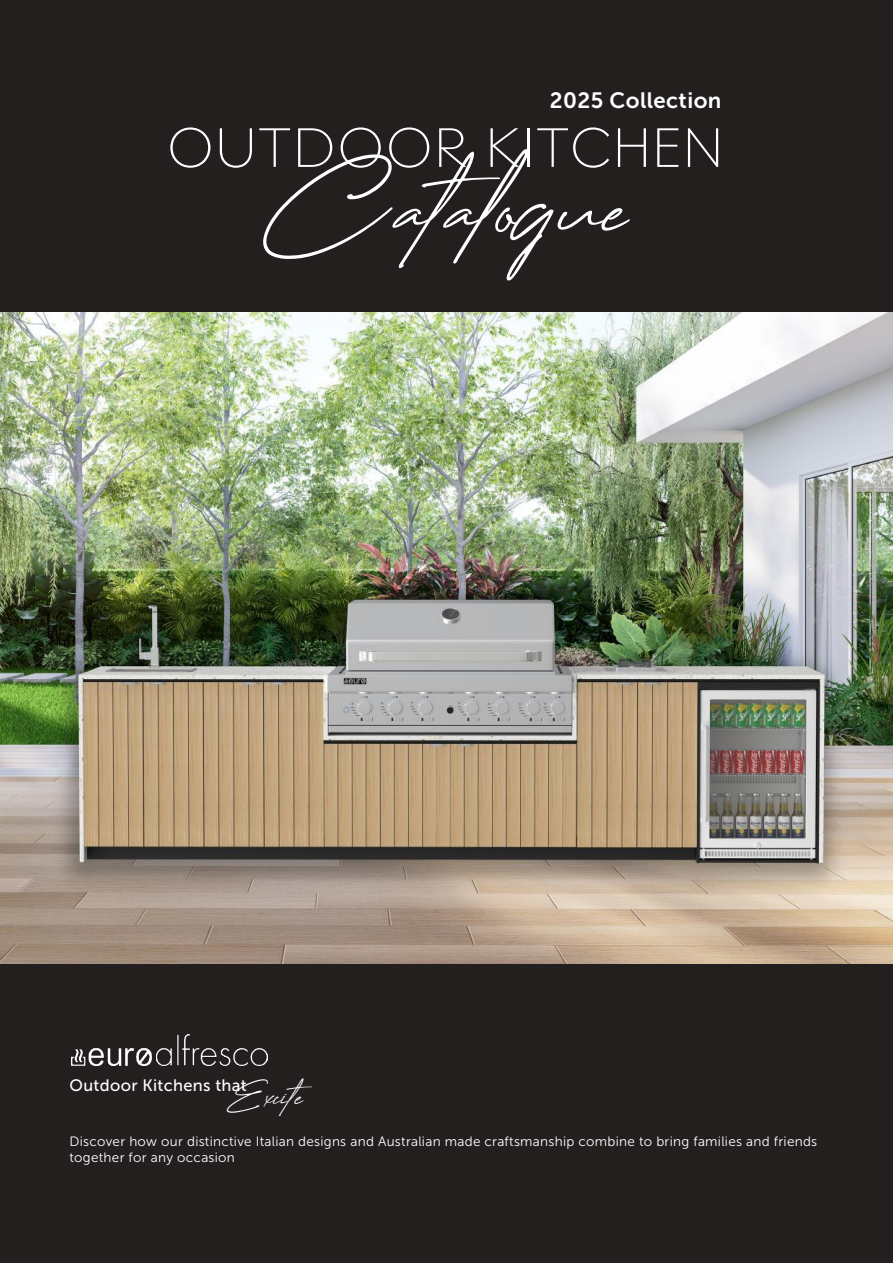
<style>
.page{position:relative;width:893px;height:1263px;background:#fff}
.page>*{position:absolute;margin:0;border:0;box-sizing:border-box;transform-origin:0 0}
.t1{font:124.5px "Creattion Demo";color:#fff}
.t2{font:100 54px "Widescreen";letter-spacing:.02em;color:#fff}
.t3{font:40.5px "Creattion Demo";letter-spacing:.02em;color:#fff}
.t4{font:22.05px "Museo Sans 700";letter-spacing:.02em;color:#fff}
.t5{font:16.5px "Museo Sans 500";letter-spacing:.02em;color:#fff}
.t6{font:13.5px/16.2px "Museo Sans 300";letter-spacing:.02em;color:#fff}
</style>
<div class="page">
<div style="left:0;top:952px;width:893px;height:311px;background:#241f1f"></div>
<img style="left:72px;top:1034px;width:195px;height:31px">
<div style="left:0;top:0;width:893px;height:325px;background:#241f1f"></div>
<img style="left:0;top:313px;width:893px;height:650px">
<h3 class="t4" style="left:550px;top:88px;width:173px">2025 Collection</h3>
<h2 class="t2" style="left:167px;top:111px;width:558px">OUTDOOR KITCHEN</h2>
<h1 class="t1" style="left:262px;top:148px;width:367px">Catalogue</h1>
<h3 class="t3" style="left:226px;top:1077px;width:97px">Excite</h3>
<p class="t5" style="left:70px;top:1076px;width:179px">Outdoor Kitchens that</p>
<p class="t6" style="left:70px;top:1133px;width:749px">Discover how our distinctive Italian designs and Australian made craftsmanship combine to bring families and friends together for any occasion</p>
</div>
